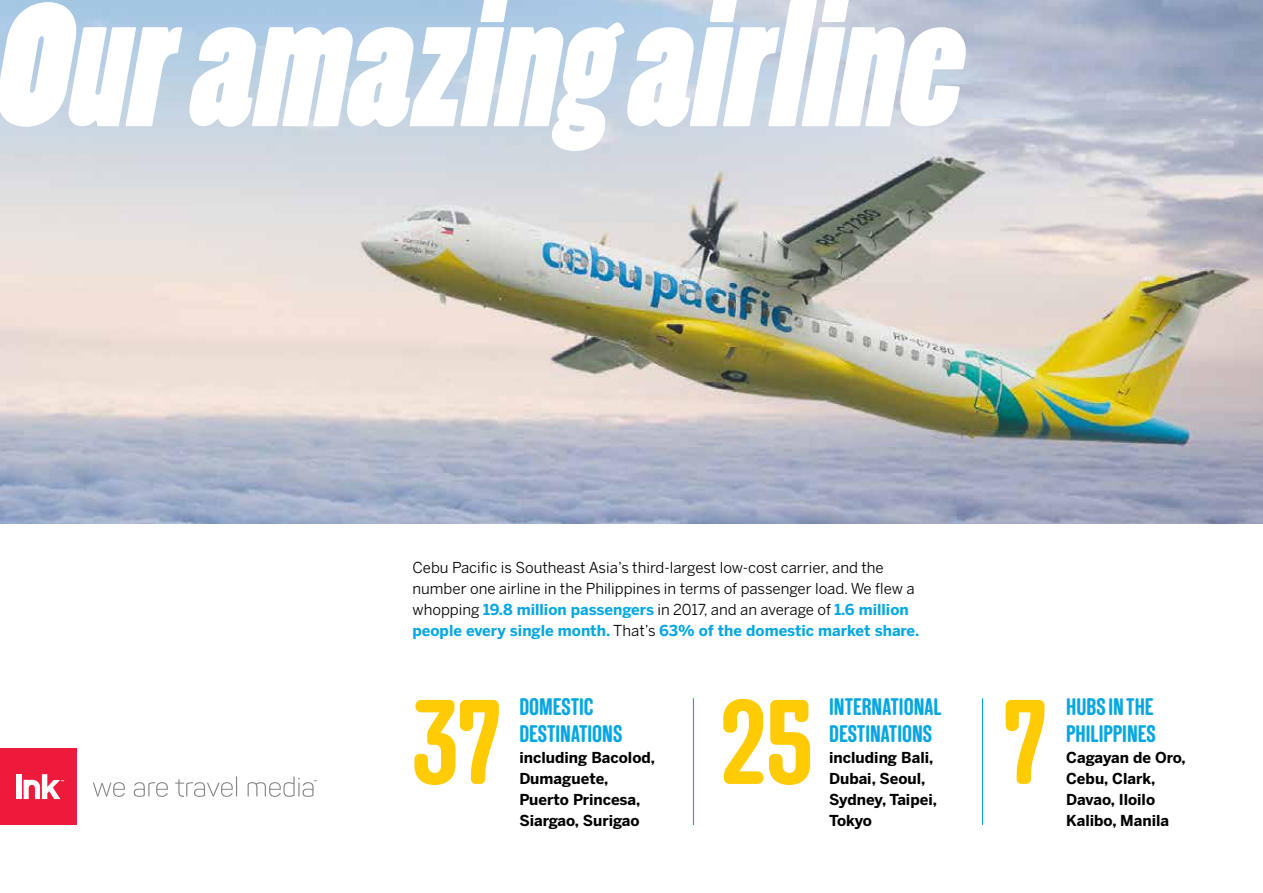
<style>
.page{position:relative;width:1263px;height:893px;background:#fff}
.page>*{position:absolute;margin:0;border:0;box-sizing:border-box;transform-origin:0 0}
.t1{font:italic 165px "Poplar Std";color:#fff}
.t2{font:120px "New Grotesk Round FOUR";color:#ffcb05}
.t3{font:24px/27px "New Grotesk Round FOUR";color:#06a7e0}
.t4{font:15px/21px "Benton Sans";color:#000}
.t5{font:700 15px/21px "Benton Sans";color:#000}
.s1{font-weight:700;color:#06a7e0}
</style>
<div class="page">
<img style="left:344px;top:0;width:919px;height:524px">
<div style="left:0;top:748px;width:77px;height:77px;background:#ed1a3b"></div>
<div style="left:16px;top:774px;width:6px;height:25px;background:#fff"></div>
<svg style="left:24px;top:774px;width:40px;height:25px"></svg>
<svg style="left:93px;top:782px;width:32px;height:15px"></svg>
<svg style="left:134px;top:782px;width:34px;height:15px"></svg>
<svg style="left:175px;top:776px;width:62px;height:21px"></svg>
<svg style="left:248px;top:776px;width:69px;height:21px"></svg>
<hr style="left:693px;top:698px;width:1px;height:127px;background:#009bd9">
<hr style="left:982px;top:698px;width:1px;height:127px;background:#009bd9">
<h1 class="t1" style="left:-11px;top:-25px;width:1002px">Ouramazingairline</h1>
<p class="t4" style="left:412px;top:557px;width:508px">Cebu Pacific is Southeast Asia’s third-largest low-cost carrier, and the number one airline in the Philippines in terms of passenger load. We flew a whopping <span class="s1">19.8 million passengers</span> in 2017, and an average of <span class="s1">1.6 million people every single month.</span> That’s <span class="s1">63% of the domestic market share.</span></p>
<h3 class="t3" style="left:519px;top:693px;width:104px">DOMESTIC<br>DESTINATIONS</h3>
<p class="t5" style="left:519px;top:747px;width:137px">including Bacolod,<br>Dumaguete,<br>Puerto Princesa,<br>Siargao, Surigao</p>
<h3 class="t3" style="left:829px;top:693px;width:114px">INTERNATIONAL<br>DESTINATIONS</h3>
<p class="t5" style="left:829px;top:747px;width:109px">including Bali,<br>Dubai, Seoul,<br>Sydney, Taipei,<br>Tokyo</p>
<h2 class="t2" style="left:412px;top:670px;width:89px">37</h2>
<h2 class="t2" style="left:721px;top:670px;width:94px">25</h2>
<h2 class="t2" style="left:1003px;top:670px;width:44px">7</h2>
<h3 class="t3" style="left:1066px;top:693px;width:91px">HUBS IN THE<br>PHILIPPINES</h3>
<p class="t5" style="left:1066px;top:747px;width:121px">Cagayan de Oro,<br>Cebu, Clark,<br>Davao, Iloilo<br>Kalibo, Manila</p>
</div>
